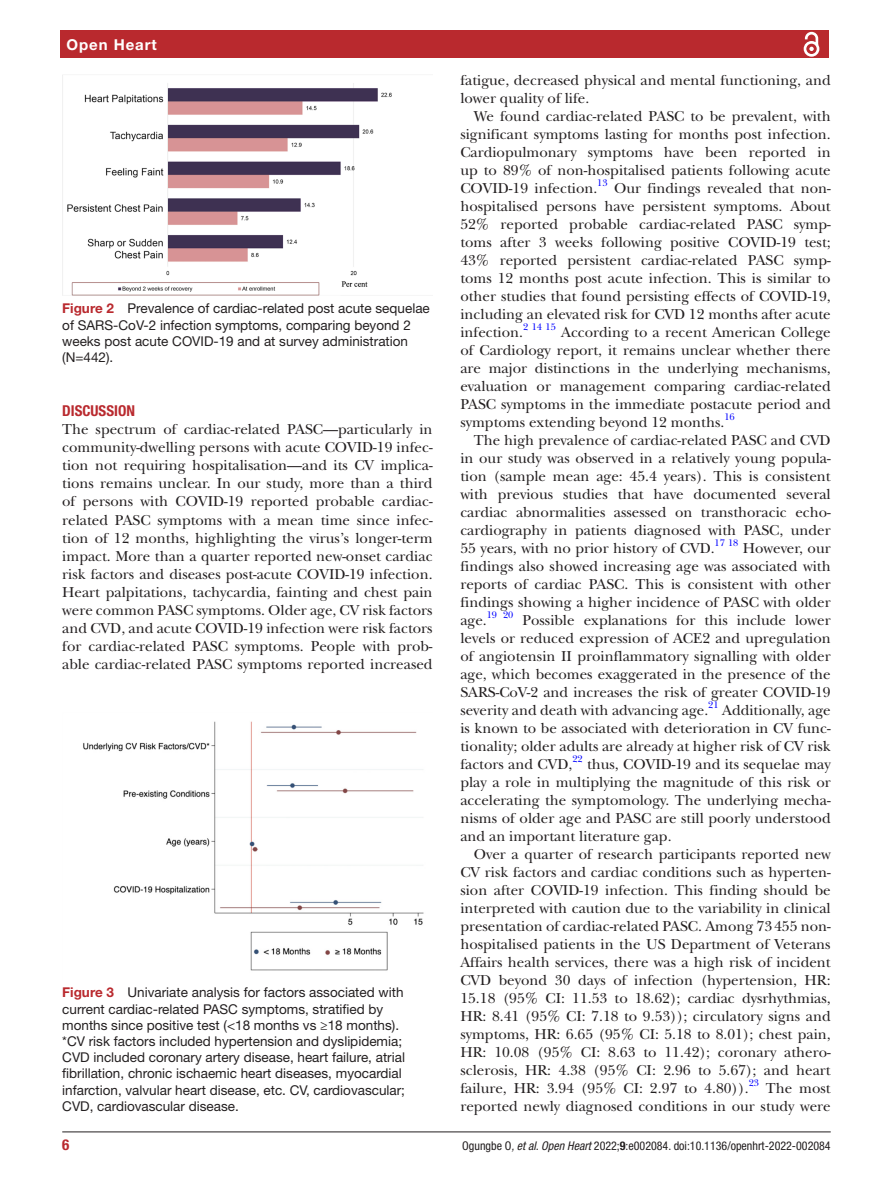
<style>
.page{position:relative;width:893px;height:1191px;background:#fff}
.page>*{position:absolute;margin:0;border:0;box-sizing:border-box;transform-origin:0 0}
.t1{font:15px/18px "New Baskerville";color:#231f20;text-align:justify}
.t2{font:700 condensed 15px "Helvetica Neue LT Std";color:#b9292e}
.t3{font:700 15px "Helvetica Neue LT Std";letter-spacing:.065em;color:#fff}
.t4{font:13.5px/16.2px "Helvetica Neue LT Std";color:#231f20}
.t5{font:condensed 12px "Helvetica Neue LT Std";color:#231f20}
.t6{font:9.9px "New Baskerville";color:#00f}
.s1{font-weight:700;color:#b9292e}
.s2{font-style:italic}
.s3{font-weight:700}
</style>
<div class="page">
<div style="left:61px;top:31px;width:768px;height:27px;background:#b9292e"></div>
<hr style="left:62px;top:1131px;width:769px;height:1px;background:#231f20">
<svg style="left:803px;top:31px;width:17px;height:26px"></svg>
<img style="left:62px;top:75px;width:330px;height:221px">
<img style="left:83px;top:721px;width:341px;height:250px">
<p class="t3" style="left:66px;top:35px;width:92px">Open Heart</p>
<p class="t4" style="left:62px;top:300px;width:369px"><span class="s1">Figure 2</span> Prevalence of cardiac-related post acute sequelae of SARS-CoV-2 infection symptoms, comparing beyond 2 weeks post acute COVID-19 and at survey administration (N=442).</p>
<p class="t2" style="left:62px;top:401px;width:74px">DISCUSSION</p>
<p class="t1" style="left:62px;top:420px;width:372px">The spectrum of cardiac-related PASC—particularly in community-dwelling persons with acute COVID-19 infec&shy;tion not requiring hospitalisation—and its CV implica&shy;tions remains unclear. In our study, more than a third of persons with COVID-19 reported probable cardiac&shy;related PASC symptoms with a mean time since infec&shy;tion of 12 months, highlighting the virus’s longer-term impact. More than a quarter reported new-onset cardiac risk factors and diseases post-acute COVID-19 infection.<br>Heart palpitations, tachycardia, fainting and chest pain were common PASC symptoms. Older age, CV risk factors and CVD, and acute COVID-19 infection were risk factors for cardiac-related PASC symptoms. People with prob&shy;able cardiac-related PASC symptoms reported increased</p>
<p class="t4" style="left:62px;top:984px;width:344px"><span class="s1">Figure 3</span> Univariate analysis for factors associated with current cardiac-related PASC symptoms, stratified by months since positive test (&lt;18 months vs ≥18 months). *CV risk factors included hypertension and dyslipidemia; CVD included coronary artery disease, heart failure, atrial fibrillation, chronic ischaemic heart diseases, myocardial infarction, valvular heart disease, etc. CV, cardiovascular; CVD, cardiovascular disease.</p>
<p class="t1" style="left:460px;top:71px;width:372px">fatigue, decreased physical and mental functioning, and lower quality of life.</p>
<p class="t1" style="left:460px;top:107px;width:372px;text-indent:14px">We found cardiac-related PASC to be prevalent, with significant symptoms lasting for months post infection.<br>Cardiopulmonary symptoms have been reported in up to 89% of non-hospitalised patients following acute COVID-19 infection.</p>
<p class="t6" style="left:597px;top:177px;width:12px">13</p>
<p class="t1" style="left:460px;top:179px;width:372px;text-indent:154px">Our findings revealed that non&shy;hospitalised persons have persistent symptoms. About 52% reported probable cardiac-related PASC symp&shy;toms after 3 weeks following positive COVID-19 test; 43% reported persistent cardiac-related PASC symp&shy;toms 12 months post acute infection. This is similar to other studies that found persisting effects of COVID-19, including an elevated risk for CVD 12 months after acute infection.</p>
<p class="t6" style="left:523px;top:321px;width:34px">2 14 15</p>
<p class="t1" style="left:460px;top:323px;width:372px;text-indent:101px">According to a recent American College of Cardiology report, it remains unclear whether there are major distinctions in the underlying mechanisms, evaluation or management comparing cardiac-related PASC symptoms in the immediate postacute period and symptoms extending beyond 12 months.</p>
<p class="t6" style="left:724px;top:411px;width:12px">16</p>
<p class="t1" style="left:460px;top:431px;width:372px;text-indent:14px">The high prevalence of cardiac-related PASC and CVD in our study was observed in a relatively young popula&shy;tion (sample mean age: 45.4 years). This is consistent with previous studies that have documented several cardiac abnormalities assessed on transthoracic echo&shy;cardiography in patients diagnosed with PASC, under 55 years, with no prior history of CVD.</p>
<p class="t6" style="left:715px;top:537px;width:25px">17 18</p>
<p class="t1" style="left:460px;top:539px;width:372px;text-indent:282px">However, our findings also showed increasing age was associated with reports of cardiac PASC. This is consistent with other findings showing a higher incidence of PASC with older age.</p>
<p class="t6" style="left:487px;top:609px;width:28px">19 20</p>
<p class="t1" style="left:460px;top:611px;width:372px;text-indent:62px">Possible explanations for this include lower levels or reduced expression of ACE2 and upregulation of angiotensin II proinflammatory signalling with older age, which becomes exaggerated in the presence of the SARS-CoV-2 and increases the risk of greater COVID-19 severity and death with advancing age.</p>
<p class="t6" style="left:708px;top:699px;width:12px">21</p>
<p class="t1" style="left:460px;top:701px;width:372px;text-indent:262px">Additionally, age is known to be associated with deterioration in CV func&shy;tionality; older adults are already at higher risk of CV risk factors and CVD,</p>
<p class="t6" style="left:572px;top:753px;width:12px">22</p>
<p class="t1" style="left:460px;top:755px;width:372px;text-indent:127px">thus, COVID-19 and its sequelae may play a role in multiplying the magnitude of this risk or accelerating the symptomology. The underlying mecha&shy;nisms of older age and PASC are still poorly understood and an important literature gap.</p>
<p class="t1" style="left:460px;top:845px;width:372px;text-indent:14px">Over a quarter of research participants reported new CV risk factors and cardiac conditions such as hyperten&shy;sion after COVID-19 infection. This finding should be interpreted with caution due to the variability in clinical presentation of cardiac-related PASC. Among 73455 non&shy;hospitalised patients in the US Department of Veterans Affairs health services, there was a high risk of incident CVD beyond 30 days of infection (hypertension, HR:<br>15.18 (95% CI: 11.53 to 18.62); cardiac dysrhythmias, HR: 8.41 (95% CI: 7.18 to 9.53)); circulatory signs and symptoms, HR: 6.65 (95% CI: 5.18 to 8.01); chest pain, HR: 10.08 (95% CI: 8.63 to 11.42); coronary athero&shy;sclerosis, HR: 4.38 (95% CI: 2.96 to 5.67); and heart failure, HR: 3.94 (95% CI: 2.97 to 4.80)).</p>
<p class="t6" style="left:749px;top:1077px;width:12px">23</p>
<p class="t1" style="left:460px;top:1079px;width:372px;text-align:right">The most<br>reported newly diagnosed conditions in our study were</p>
<p class="t2" style="left:62px;top:1135px;width:9px">6</p>
<p class="t5" style="left:462px;top:1139px;width:370px">Ogungbe O<span class="s2">, et al. Open Heart</span> 2022;<span class="s3">9</span>:e002084. doi:10.1136/openhrt-2022-002084</p>
</div>
